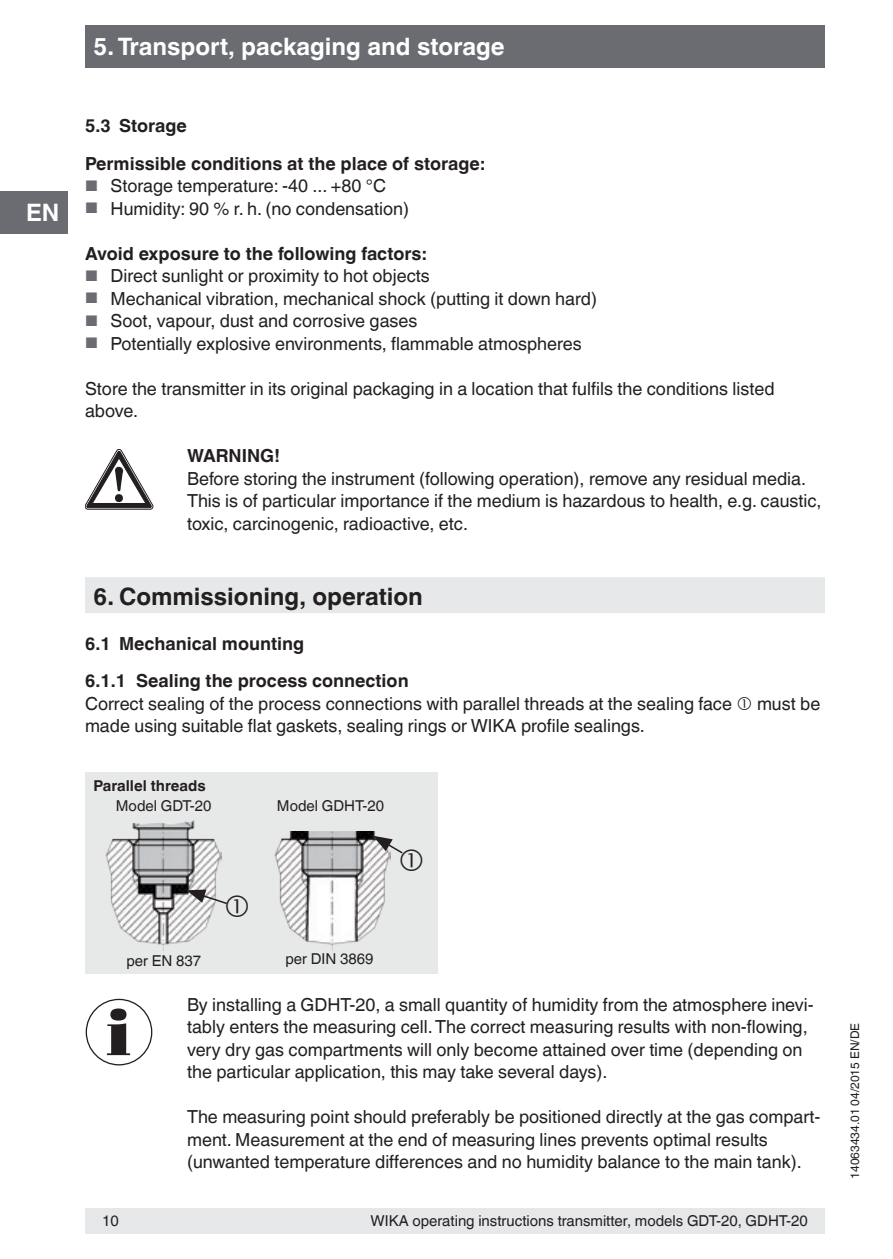
<style>
.page{position:relative;width:893px;height:1259px;background:#fff}
.page>*{position:absolute;margin:0;border:0;box-sizing:border-box;transform-origin:0 0}
.t1{font:700 24px "Helvetica World";color:#fff}
.t2{font:700 24px "Helvetica World";color:#231f20}
.t3{font:18px/22.5px "Helvetica World";color:#231f20}
.t4{font:700 18px/37.5px "Helvetica World";color:#231f20}
.t5{font:15px "Helvetica World";color:#231f20}
.t6{font:700 15px "Helvetica World";color:#231f20}
.t7{font:12px "Helvetica World";color:#231f20}
.s1{font-size:15.3px;color:#6b6c72}
</style>
<div class="page">
<div style="left:85px;top:1208px;width:740px;height:25px;background:#e6e7e9"></div>
<div style="left:85px;top:26px;width:740px;height:42px;background:#6b6c72"></div>
<div style="left:0;top:191px;width:68px;height:42px;background:#6b6c72"></div>
<div style="left:85px;top:577px;width:740px;height:36px;background:#e7e8e9"></div>
<svg style="left:85px;top:449px;width:68px;height:60px"></svg>
<svg style="left:107px;top:1008px;width:23px;height:47px"></svg>
<div style="left:86px;top:998px;width:66px;height:67px;border:1px solid #231f20;border-radius:50%"></div>
<div style="left:85px;top:772px;width:353px;height:201px;background:#e7e9e8"></div>
<img style="left:105px;top:820px;width:117px;height:130px">
<img style="left:274px;top:831px;width:113px;height:119px">
<svg style="left:186px;top:889px;width:41px;height:27px"></svg>
<svg style="left:373px;top:835px;width:30px;height:35px"></svg>
<h1 class="t1" style="left:26px;top:198px;width:35px">EN</h1>
<h1 class="t1" style="left:94px;top:33px;width:413px">5. Transport, packaging and storage</h1>
<p class="t4" style="left:85px;top:107px;width:401px">5.3 Storage<br>Permissible conditions at the place of storage:</p>
<p class="t3" style="left:85px;top:175px;width:303px"><span class="s1">■</span> Storage temperature: -40 ... +80 °C</p>
<p class="t3" style="left:85px;top:197px;width:325px"><span class="s1">■</span> Humidity: 90 % r. h. (no condensation)</p>
<p class="t4" style="left:85px;top:235px;width:343px">Avoid exposure to the following factors:</p>
<p class="t3" style="left:85px;top:265px;width:346px"><span class="s1">■</span> Direct sunlight or proximity to hot objects</p>
<p class="t3" style="left:85px;top:287px;width:513px"><span class="s1">■</span> Mechanical vibration, mechanical shock (putting it down hard)</p>
<p class="t3" style="left:85px;top:310px;width:334px"><span class="s1">■</span> Soot, vapour, dust and corrosive gases</p>
<p class="t3" style="left:85px;top:332px;width:498px"><span class="s1">■</span> Potentially explosive environments, flammable atmospheres</p>
<p class="t3" style="left:85px;top:377px;width:691px">Store the transmitter in its original packaging in a location that fulfils the conditions listed above.</p>
<p class="t4" style="left:187px;top:437px;width:95px">WARNING!</p>
<p class="t3" style="left:187px;top:467px;width:636px">Before storing the instrument (following operation), remove any residual media.<br>This is of particular importance if the medium is hazardous to health, e.g. caustic, toxic, carcinogenic, radioactive, etc.</p>
<h1 class="t2" style="left:94px;top:582px;width:331px">6. Commissioning, operation</h1>
<p class="t4" style="left:85px;top:625px;width:325px">6.1 Mechanical mounting<br>6.1.1 Sealing the process connection</p>
<p class="t3" style="left:85px;top:692px;width:649px">Correct sealing of the process connections with parallel threads at the sealing face</p>
<p class="t3" style="left:757px;top:692px;width:65px">must be</p>
<p class="t3" style="left:85px;top:714px;width:561px">made using suitable flat gaskets, sealing rings or WIKA profile sealings.</p>
<p class="t6" style="left:94px;top:777px;width:114px">Parallel threads</p>
<p class="t5" style="left:116px;top:797px;width:97px">Model GDT-20</p>
<p class="t5" style="left:277px;top:797px;width:109px">Model GDHT-20</p>
<p class="t5" style="left:126px;top:951px;width:76px">per EN 837</p>
<p class="t5" style="left:285px;top:950px;width:89px">per DIN 3869</p>
<p class="t3" style="left:187px;top:993px;width:628px">By installing a GDHT-20, a small quantity of humidity from the atmosphere inevi&shy;tably enters the measuring cell. The correct measuring results with non-flowing, very dry gas compartments will only become attained over time (depending on the particular application, this may take several days).</p>
<p class="t3" style="left:187px;top:1105px;width:635px">The measuring point should preferably be positioned directly at the gas compart&shy;ment. Measurement at the end of measuring lines prevents optimal results (unwanted temperature differences and no humidity balance to the main tank).</p>
<p class="t5" style="left:102px;top:1212px;width:18px">10</p>
<p class="t5" style="left:370px;top:1212px;width:439px">WIKA operating instructions transmitter, models GDT-20, GDHT-20</p>
<p class="t7" style="left:848px;top:1178px;width:157px;rotate:-90deg">14063434.01 04/2015 EN/DE</p>
</div>
